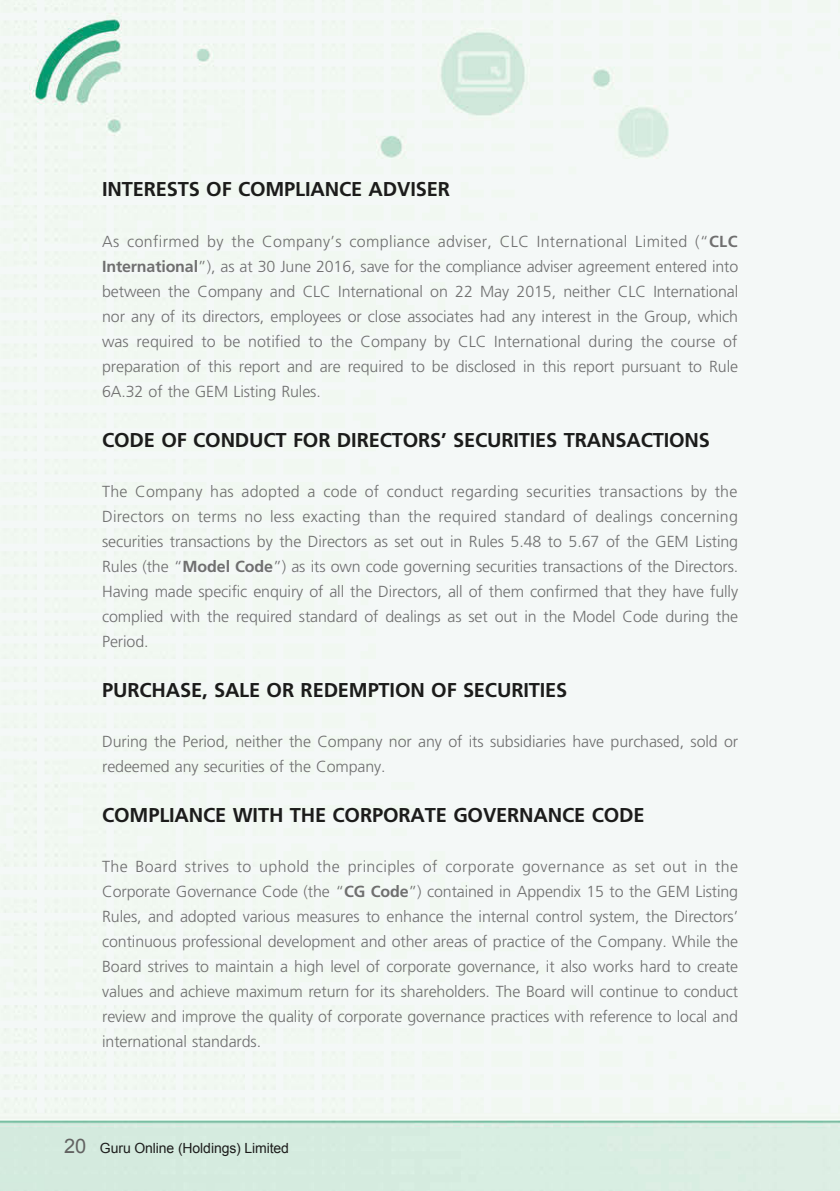
<style>
.page{position:relative;width:840px;height:1191px;background:#fff}
.page>*{position:absolute;margin:0;border:0;box-sizing:border-box;transform-origin:0 0}
.t1{font:700 20px "Frutiger LT Std";letter-spacing:-.01em;color:#1c1c1b}
.t2{font:300 16px/25px "Frutiger LT Std";letter-spacing:-.01em;color:#6f6f6f;text-align:justify}
.t3{font:14px "Arial";letter-spacing:-.01em;color:#1c1c1b}
.s1{font-weight:700}
.s2{font-size:20px;color:#636362}
</style>
<div class="page">
<img style="left:0;top:0;width:839px;height:1191px">
<p class="t1" style="left:102px;top:178px;width:349px">INTERESTS OF COMPLIANCE ADVISER</p>
<p class="t2" style="left:102px;top:229px;width:637px">As confirmed by the Company’s compliance adviser, CLC International Limited (“<span class="s1">CLC International</span>”), as at 30 June 2016, save for the compliance adviser agreement entered into between the Company and CLC International on 22 May 2015, neither CLC International nor any of its directors, employees or close associates had any interest in the Group, which was required to be notified to the Company by CLC International during the course of preparation of this report and are required to be disclosed in this report pursuant to Rule 6A.32 of the GEM Listing Rules.</p>
<p class="t1" style="left:102px;top:428px;width:609px">CODE OF CONDUCT FOR DIRECTORS’ SECURITIES TRANSACTIONS</p>
<p class="t2" style="left:102px;top:479px;width:637px">The Company has adopted a code of conduct regarding securities transactions by the Directors on terms no less exacting than the required standard of dealings concerning securities transactions by the Directors as set out in Rules 5.48 to 5.67 of the GEM Listing Rules (the “<span class="s1">Model Code</span>”) as its own code governing securities transactions of the Directors.<br>Having made specific enquiry of all the Directors, all of them confirmed that they have fully complied with the required standard of dealings as set out in the Model Code during the Period.</p>
<p class="t1" style="left:102px;top:678px;width:466px">PURCHASE, SALE OR REDEMPTION OF SECURITIES</p>
<p class="t2" style="left:102px;top:729px;width:637px">During the Period, neither the Company nor any of its subsidiaries have purchased, sold or redeemed any securities of the Company.</p>
<p class="t1" style="left:102px;top:803px;width:543px">COMPLIANCE WITH THE CORPORATE GOVERNANCE CODE</p>
<p class="t2" style="left:102px;top:854px;width:637px">The Board strives to uphold the principles of corporate governance as set out in the Corporate Governance Code (the “<span class="s1">CG Code</span>”) contained in Appendix 15 to the GEM Listing Rules, and adopted various measures to enhance the internal control system, the Directors’ continuous professional development and other areas of practice of the Company. While the Board strives to maintain a high level of corporate governance, it also works hard to create values and achieve maximum return for its shareholders. The Board will continue to conduct review and improve the quality of corporate governance practices with reference to local and international standards.</p>
<p class="t3" style="left:64px;top:1138px;width:226px"><span class="s2">20</span> Guru Online (Holdings) Limited</p>
</div>
